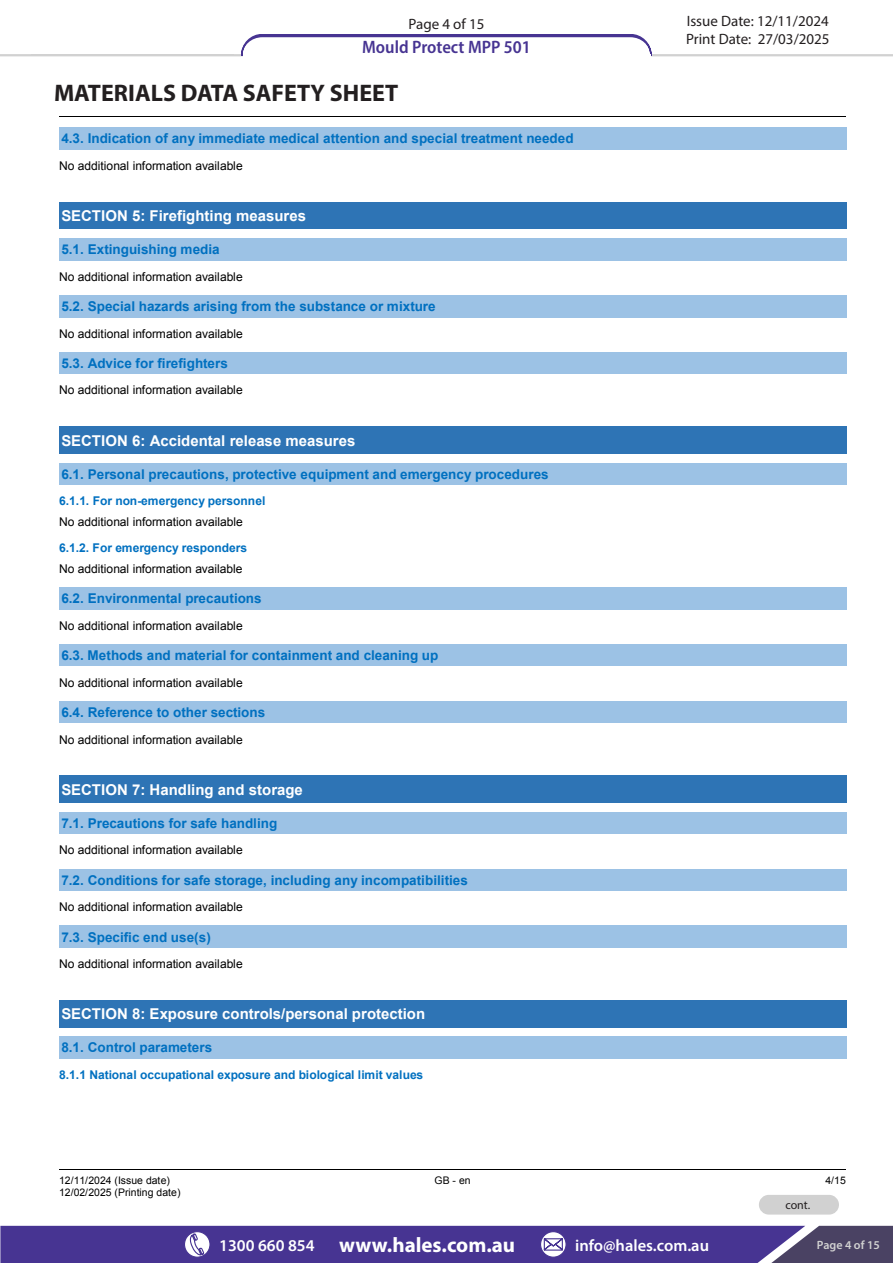
<style>
.page{position:relative;width:893px;height:1263px;background:#fff}
.page>*{position:absolute;margin:0;border:0;box-sizing:border-box;transform-origin:0 0}
.t1{font:700 24px "Myriad Pro";color:#231f20}
.t2{font:700 21px "Myriad Pro";color:#fff}
.t3{font:600 semi-condensed 18px "Myriad Pro";color:#473492}
.t4{font:18px "Arial";color:#000}
.t5{font:600 16.5px "Myriad Pro";color:#fff}
.t6{font:700 15px "Arial";color:#fff}
.t7{font:15px/18px "Myriad Pro";color:#231f20}
.t8{font:700 13.5px "Arial";color:#0070c0}
.t9{font:12px "Arial";letter-spacing:-.005em;color:#000}
.t10{font:700 12px "Arial";color:#0070c0}
.t11{font:600 12px "Myriad Pro";color:#d1d1d1}
.t12{font:12px "Myriad Pro";color:#231f20}
.t13{font:10.5px/12px "Arial";letter-spacing:-.005em;color:#000}
.s1{font-weight:600;font-size:16.5px}
</style>
<div class="page">
<hr style="left:59px;top:116px;width:787px;height:1px;background:#000">
<hr style="left:59px;top:1169px;width:264px;height:1px;background:#000">
<hr style="left:324px;top:1169px;width:258px;height:1px;background:#000">
<hr style="left:583px;top:1169px;width:263px;height:1px;background:#000">
<div style="left:59px;top:128px;width:787px;height:21px;background:#9cc2e5"></div>
<hr style="left:59px;top:127px;width:787px;height:1px;background:#9cc2e5">
<hr style="left:59px;top:149px;width:787px;height:1px;background:#9cc2e5">
<svg style="left:846px;top:127px;width:1px;height:23px"></svg>
<div style="left:59px;top:202px;width:787px;height:27px;background:#2e74b5"></div>
<hr style="left:59px;top:229px;width:787px;height:1px;background:#2e74b5">
<svg style="left:846px;top:202px;width:1px;height:27px"></svg>
<div style="left:59px;top:239px;width:787px;height:21px;background:#9cc2e5"></div>
<hr style="left:59px;top:238px;width:787px;height:1px;background:#9cc2e5">
<hr style="left:59px;top:260px;width:787px;height:1px;background:#9cc2e5">
<svg style="left:846px;top:238px;width:1px;height:23px"></svg>
<div style="left:59px;top:296px;width:787px;height:21px;background:#9cc2e5"></div>
<hr style="left:59px;top:295px;width:787px;height:1px;background:#9cc2e5">
<hr style="left:59px;top:317px;width:787px;height:1px;background:#9cc2e5">
<svg style="left:846px;top:295px;width:1px;height:23px"></svg>
<div style="left:59px;top:352px;width:787px;height:21px;background:#9cc2e5"></div>
<hr style="left:59px;top:373px;width:787px;height:1px;background:#9cc2e5">
<svg style="left:846px;top:352px;width:1px;height:22px"></svg>
<div style="left:59px;top:427px;width:787px;height:26px;background:#2e74b5"></div>
<hr style="left:59px;top:453px;width:787px;height:1px;background:#2e74b5">
<svg style="left:846px;top:427px;width:1px;height:27px"></svg>
<div style="left:59px;top:463px;width:787px;height:21px;background:#9cc2e5"></div>
<hr style="left:59px;top:484px;width:787px;height:1px;background:#9cc2e5">
<svg style="left:846px;top:463px;width:1px;height:22px"></svg>
<div style="left:59px;top:588px;width:787px;height:21px;background:#9cc2e5"></div>
<hr style="left:59px;top:587px;width:787px;height:1px;background:#9cc2e5">
<hr style="left:59px;top:609px;width:787px;height:1px;background:#9cc2e5">
<svg style="left:846px;top:587px;width:1px;height:23px"></svg>
<div style="left:59px;top:645px;width:787px;height:21px;background:#9cc2e5"></div>
<hr style="left:59px;top:644px;width:787px;height:1px;background:#9cc2e5">
<hr style="left:59px;top:666px;width:787px;height:1px;background:#9cc2e5">
<svg style="left:846px;top:644px;width:1px;height:22px"></svg>
<div style="left:59px;top:701px;width:787px;height:22px;background:#9cc2e5"></div>
<hr style="left:59px;top:723px;width:787px;height:1px;background:#9cc2e5">
<svg style="left:846px;top:701px;width:1px;height:22px"></svg>
<div style="left:59px;top:776px;width:787px;height:26px;background:#2e74b5"></div>
<hr style="left:59px;top:802px;width:787px;height:1px;background:#2e74b5">
<svg style="left:846px;top:776px;width:1px;height:27px"></svg>
<div style="left:59px;top:812px;width:787px;height:21px;background:#9cc2e5"></div>
<hr style="left:59px;top:833px;width:787px;height:1px;background:#9cc2e5">
<svg style="left:846px;top:812px;width:1px;height:22px"></svg>
<div style="left:59px;top:869px;width:787px;height:21px;background:#9cc2e5"></div>
<hr style="left:59px;top:890px;width:787px;height:1px;background:#9cc2e5">
<svg style="left:846px;top:869px;width:1px;height:22px"></svg>
<div style="left:59px;top:926px;width:787px;height:21px;background:#9cc2e5"></div>
<hr style="left:59px;top:947px;width:787px;height:1px;background:#9cc2e5">
<svg style="left:846px;top:926px;width:1px;height:22px"></svg>
<div style="left:59px;top:1001px;width:787px;height:26px;background:#2e74b5"></div>
<hr style="left:59px;top:1000px;width:787px;height:1px;background:#2e74b5">
<hr style="left:59px;top:1027px;width:787px;height:1px;background:#2e74b5">
<svg style="left:846px;top:1000px;width:1px;height:28px"></svg>
<div style="left:59px;top:1037px;width:787px;height:21px;background:#9cc2e5"></div>
<hr style="left:59px;top:1036px;width:787px;height:1px;background:#9cc2e5">
<hr style="left:59px;top:1058px;width:787px;height:1px;background:#9cc2e5">
<svg style="left:846px;top:1036px;width:1px;height:23px"></svg>
<svg style="left:0;top:34px;width:893px;height:22px"></svg>
<svg style="left:240px;top:35px;width:412px;height:20px"></svg>
<hr style="left:243px;top:54px;width:407px;height:3px;background:#fff">
<hr style="left:32px;top:54px;width:202px;height:1px;background:#d1d1d1">
<svg style="left:0;top:1226px;width:893px;height:37px;background:#4e3d90"></svg>
<div style="left:759px;top:1195px;width:80px;height:19px;background:#d1d1d1;border-radius:10px"></div>
<p class="t7" style="left:408px;top:15px;width:77px">Page 4 of 15</p>
<h3 class="t3" style="left:362px;top:36px;width:170px">Mould Protect MPP 501</h3>
<h3 class="t4" style="left:59px;top:74px;width:148px">Safety Data Sheet</h3>
<h1 class="t1" style="left:54px;top:77px;width:346px">MATERIALS DATA SAFETY SHEET</h1>
<p class="t8" style="left:61px;top:130px;width:514px">4.3. Indication of any immediate medical attention and special treatment needed</p>
<p class="t9" style="left:59px;top:158px;width:185px">No additional information available</p>
<p class="t6" style="left:61px;top:206px;width:246px">SECTION 5: Firefighting measures</p>
<p class="t8" style="left:61px;top:241px;width:160px">5.1. Extinguishing media</p>
<p class="t9" style="left:59px;top:269px;width:185px">No additional information available</p>
<p class="t8" style="left:61px;top:297px;width:376px">5.2. Special hazards arising from the substance or mixture</p>
<p class="t9" style="left:59px;top:326px;width:185px">No additional information available</p>
<p class="t8" style="left:61px;top:354px;width:168px">5.3. Advice for firefighters</p>
<p class="t9" style="left:59px;top:382px;width:185px">No additional information available</p>
<p class="t6" style="left:61px;top:430px;width:296px">SECTION 6: Accidental release measures</p>
<p class="t8" style="left:61px;top:465px;width:489px">6.1. Personal precautions, protective equipment and emergency procedures</p>
<p class="t10" style="left:59px;top:493px;width:208px">6.1.1. For non-emergency personnel</p>
<p class="t9" style="left:59px;top:514px;width:185px">No additional information available</p>
<p class="t10" style="left:59px;top:540px;width:190px">6.1.2. For emergency responders</p>
<p class="t9" style="left:59px;top:561px;width:185px">No additional information available</p>
<p class="t8" style="left:61px;top:590px;width:202px">6.2. Environmental precautions</p>
<p class="t9" style="left:59px;top:618px;width:185px">No additional information available</p>
<p class="t8" style="left:61px;top:646px;width:379px">6.3. Methods and material for containment and cleaning up</p>
<p class="t9" style="left:59px;top:674px;width:185px">No additional information available</p>
<p class="t8" style="left:61px;top:703px;width:205px">6.4. Reference to other sections</p>
<p class="t9" style="left:59px;top:731px;width:185px">No additional information available</p>
<p class="t6" style="left:61px;top:779px;width:243px">SECTION 7: Handling and storage</p>
<p class="t8" style="left:61px;top:814px;width:218px">7.1. Precautions for safe handling</p>
<p class="t9" style="left:59px;top:842px;width:185px">No additional information available</p>
<p class="t8" style="left:61px;top:871px;width:408px">7.2. Conditions for safe storage, including any incompatibilities</p>
<p class="t9" style="left:59px;top:899px;width:185px">No additional information available</p>
<p class="t8" style="left:61px;top:928px;width:151px">7.3. Specific end use(s)</p>
<p class="t9" style="left:59px;top:956px;width:185px">No additional information available</p>
<p class="t6" style="left:61px;top:1004px;width:366px">SECTION 8: Exposure controls/personal protection</p>
<p class="t8" style="left:61px;top:1039px;width:152px">8.1. Control parameters</p>
<p class="t10" style="left:59px;top:1067px;width:366px">8.1.1 National occupational exposure and biological limit values</p>
<p class="t7" style="left:686px;top:12px;width:145px">Issue Date: 12/11/2024<br>Print Date: 27/03/2025</p>
<p class="t13" style="left:59px;top:1174px;width:123px">12/11/2024 (Issue date)<br>12/02/2025 (Printing date)</p>
<p class="t13" style="left:435px;top:1174px;width:38px">GB - en</p>
<p class="t13" style="left:825px;top:1174px;width:22px">4/15</p>
<p class="t12" style="left:785px;top:1198px;width:26px">cont.</p>
<h2 class="t2" style="left:219px;top:1231px;width:297px"><span class="s1">1300 660 854</span> www.hales.com.au</h2>
<p class="t5" style="left:575px;top:1234px;width:135px">info@hales.com.au</p>
<p class="t11" style="left:817px;top:1237px;width:64px">Page 4 of 15</p>
</div>
